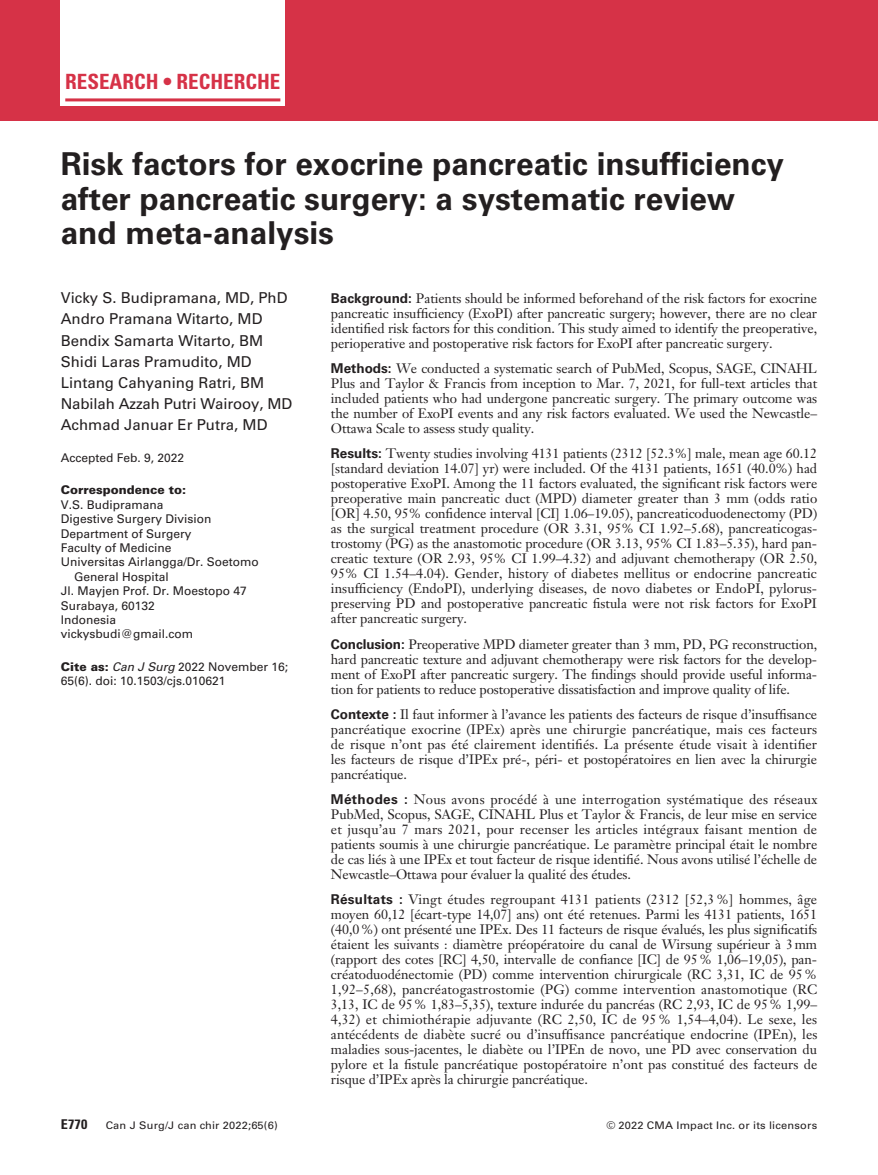
<style>
.page{position:relative;width:878px;height:1175px;background:#fff}
.page>*{position:absolute;margin:0;border:0;box-sizing:border-box;transform-origin:0 0}
.t1{font:700 31.5px/34.5px "Univers LT Std";color:#231f20}
.t2{font:700 condensed 21px "Univers LT Std";color:#d63247}
.t3{font:15px/21px "Univers LT Std";color:#231f20}
.t4{font:13.5px/15px "Janson Text LT Std";letter-spacing:-.005em;color:#231f20;text-align:justify}
.t5{font:700 condensed 13.5px "Univers LT Std";color:#231f20;scale:1.05 1}
.t6{font:12px/14.4px "Univers LT Std";color:#231f20}
.t7{font:900 12px "Univers LT Std";color:#231f20}
.t8{font:10.5px "Univers LT Std";letter-spacing:.015em;color:#231f20;scale:1.05 1}
.s1{font-weight:900}
.s2{font-style:italic}
.s3{font-family:"Univers LT Std";font-weight:700}
</style>
<div class="page">
<div style="left:0;top:0;width:877px;height:120px;background:#d63247"></div>
<div style="left:61px;top:0;width:224px;height:106px;background:#fff"></div>
<hr style="left:65px;top:98px;width:215px;height:3px;background:#d63247">
<h2 class="t2" style="left:65px;top:69px;width:216px">RESEARCH • RECHERCHE</h2>
<h1 class="t1" style="left:61px;top:147px;width:724px">Risk factors for exocrine pancreatic insufficiency after pancreatic surgery: a systematic review and meta-analysis</h1>
<p class="t3" style="left:61px;top:288px;width:233px">Vicky S. Budipramana, MD, PhD<br>Andro Pramana Witarto, MD<br>Bendix Samarta Witarto, BM<br>Shidi Laras Pramudito, MD<br>Lintang Cahyaning Ratri, BM<br>Nabilah Azzah Putri Wairooy, MD<br>Achmad Januar Er Putra, MD</p>
<p class="t6" style="left:61px;top:450px;width:125px">Accepted Feb. 9, 2022</p>
<p class="t7" style="left:61px;top:482px;width:127px">Correspondence to:</p>
<p class="t6" style="left:61px;top:497px;width:104px">V.S. Budipramana</p>
<p class="t6" style="left:61px;top:512px;width:152px">Digestive Surgery Division</p>
<p class="t6" style="left:61px;top:526px;width:132px">Department of Surgery</p>
<p class="t6" style="left:61px;top:540px;width:112px">Faculty of Medicine</p>
<p class="t6" style="left:61px;top:555px;width:200px">Universitas Airlangga/Dr. Soetomo</p>
<p class="t6" style="left:74px;top:569px;width:96px">General Hospital</p>
<p class="t6" style="left:61px;top:584px;width:188px">Jl. Mayjen Prof. Dr. Moestopo 47</p>
<p class="t6" style="left:61px;top:598px;width:96px">Surabaya, 60132</p>
<p class="t6" style="left:61px;top:612px;width:57px">Indonesia</p>
<p class="t6" style="left:61px;top:627px;width:134px">vickysbudi@gmail.com</p>
<p class="t6" style="left:61px;top:659px;width:229px"><span class="s1">Cite as:</span> <span class="s2">Can J Surg</span> 2022 November 16;<br>65(6). doi: 10.1503/cjs.010621</p>
<p class="t4" style="left:331px;top:290px;width:488px"><span class="s3">Background:</span> Patients should be informed beforehand of the risk factors for exocrine pancreatic insufficiency (ExoPI) after pancreatic surgery; however, there are no clear identified risk factors for this condition. This study aimed to identify the preoperative, perioperative and postoperative risk factors for ExoPI after pancreatic surgery.</p>
<p class="t4" style="left:331px;top:361px;width:488px"><span class="s3">Methods:</span> We conducted a systematic search of PubMed, Scopus, SAGE, CINAHL Plus and Taylor &amp; Francis from inception to Mar. 7, 2021, for full-text articles that included patients who had undergone pancreatic surgery. The primary outcome was the number of ExoPI events and any risk factors evaluated. We used the Newcastle– Ottawa Scale to assess study quality.</p>
<p class="t4" style="left:331px;top:446px;width:488px"><span class="s3">Results:</span> Twenty studies involving 4131 patients (2312 [52.3%] male, mean age 60.12 [standard deviation 14.07] yr) were included. Of the 4131 patients, 1651 (40.0%) had postoperative ExoPI. Among the 11 factors evaluated, the significant risk factors were preoperative main pancreatic duct (MPD) diameter greater than 3 mm (odds ratio [OR] 4.50, 95% confidence interval [CI] 1.06–19.05), pancreaticoduodenectomy (PD) as the surgical treatment procedure (OR 3.31, 95% CI 1.92–5.68), pancreaticogas&shy;trostomy (PG) as the anastomotic procedure (OR 3.13, 95% CI 1.83–5.35), hard pan&shy;creatic texture (OR 2.93, 95% CI 1.99–4.32) and adjuvant chemotherapy (OR 2.50, 95% CI 1.54–4.04). Gender, history of diabetes mellitus or endocrine pancreatic insufficiency (EndoPI), underlying diseases, de novo diabetes or EndoPI, pylorus&shy;preserving PD and postoperative pancreatic fistula were not risk factors for ExoPI after pancreatic surgery.</p>
<p class="t4" style="left:331px;top:636px;width:488px"><span class="s3">Conclusion:</span> Preoperative MPD diameter greater than 3 mm, PD, PG reconstruction, hard pancreatic texture and adjuvant chemotherapy were risk factors for the develop&shy;ment of ExoPI after pancreatic surgery. The findings should provide useful informa&shy;tion for patients to reduce postoperative dissatisfaction and improve quality of life.</p>
<p class="t4" style="left:331px;top:706px;width:488px"><span class="s3">Contexte :</span> Il faut informer à l’avance les patients des facteurs de risque d’insuffisance pancréatique exocrine (IPEx) après une chirurgie pancréatique, mais ces facteurs de risque n’ont pas été clairement identifiés. La présente étude visait à identifier les facteurs de risque d’IPEx pré-, péri- et postopératoires en lien avec la chirurgie pancréatique.</p>
<p class="t4" style="left:331px;top:791px;width:488px"><span class="s3">Méthodes :</span> Nous avons procédé à une interrogation systématique des réseaux PubMed, Scopus, SAGE, CINAHL Plus et Taylor &amp; Francis, de leur mise en service et jusqu’au 7 mars 2021, pour recenser les articles intégraux faisant mention de patients soumis à une chirurgie pancréatique. Le paramètre principal était le nombre de cas liés à une IPEx et tout facteur de risque identifié. Nous avons utilisé l’échelle de Newcastle–Ottawa pour évaluer la qualité des études.</p>
<p class="t4" style="left:331px;top:892px;width:488px"><span class="s3">Résultats :</span> Vingt études regroupant 4131 patients (2312 [52,3%] hommes, âge moyen 60,12 [écart-type 14,07] ans) ont été retenues. Parmi les 4131 patients, 1651 (40,0%) ont présenté une IPEx. Des 11 facteurs de risque évalués, les plus significatifs étaient les suivants : diamètre préopératoire du canal de Wirsung supérieur à 3mm (rapport des cotes [RC] 4,50, intervalle de confiance [IC] de 95% 1,06–19,05), pan&shy;créatoduodénectomie (PD) comme intervention chirurgicale (RC 3,31, IC de 95% 1,92–5,68), pancréatogastrostomie (PG) comme intervention anastomotique (RC 3,13, IC de 95% 1,83–5,35), texture indurée du pancréas (RC 2,93, IC de 95% 1,99– 4,32) et chimiothérapie adjuvante (RC 2,50, IC de 95% 1,54–4,04). Le sexe, les antécédents de diabète sucré ou d’insuffisance pancréatique endocrine (IPEn), les maladies sous-jacentes, le diabète ou l’IPEn de novo, une PD avec conservation du pylore et la fistule pancréatique postopératoire n’ont pas constitué des facteurs de risque d’IPEx après la chirurgie pancréatique.</p>
<p class="t5" style="left:61px;top:1116px;width:27px">E770</p>
<p class="t8" style="left:106px;top:1119px;width:165px">Can J Surg/J can chir 2022;65(6)</p>
<p class="t8" style="left:606px;top:1119px;width:202px">© 2022 CMA Impact Inc. or its licensors</p>
</div>
